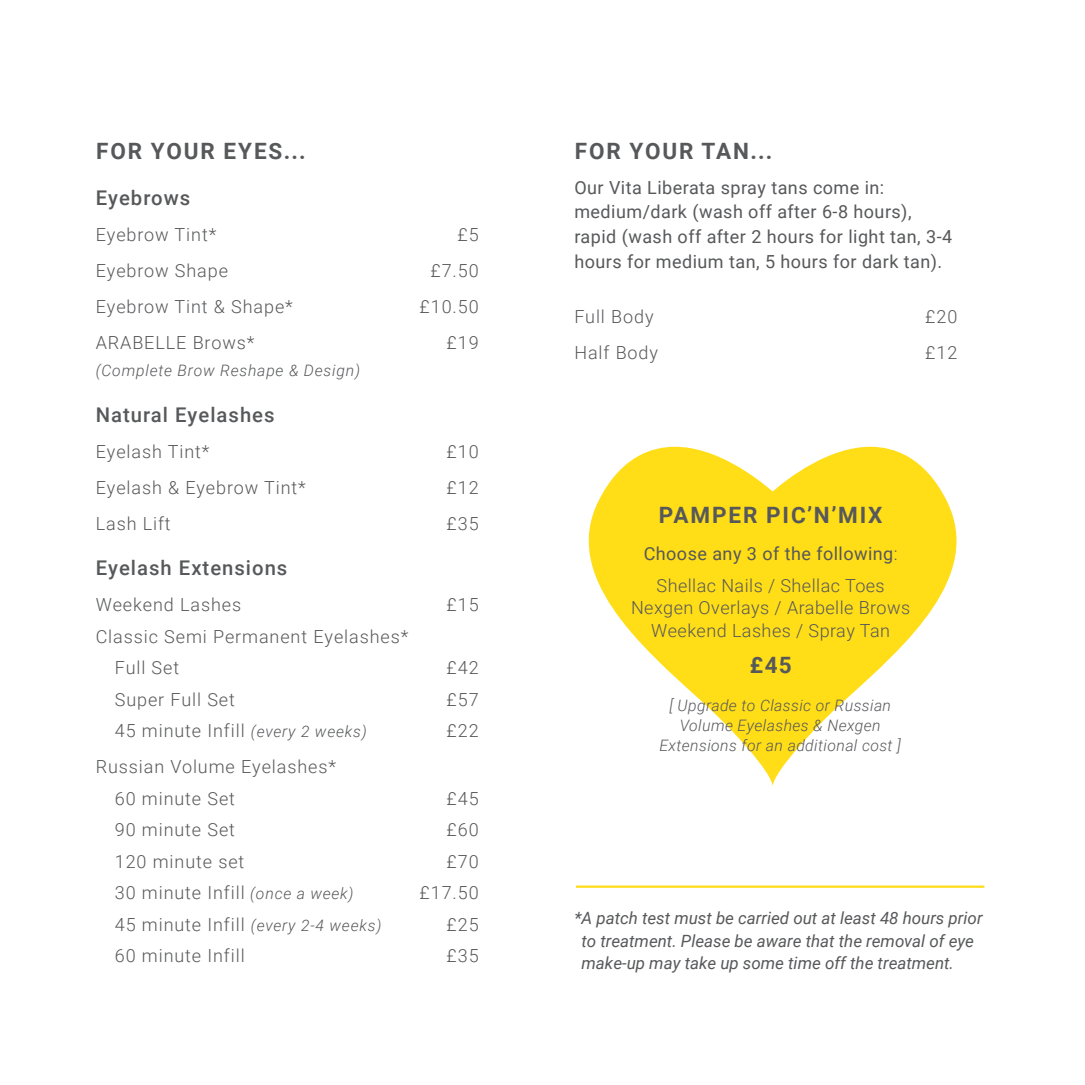
<style>
.page{position:relative;width:1085px;height:1085px;background:#fff}
.page>*{position:absolute;margin:0;border:0;box-sizing:border-box;transform-origin:0 0}
.t1{font:700 22.5px "Roboto";letter-spacing:.085em;color:#57585a}
.t2{font:500 20.25px "Roboto";letter-spacing:.05em;color:#57585a}
.t3{font:300 18px "Roboto";letter-spacing:.05em;color:#57585a}
.t4{font:18px/24.8px "Roboto";letter-spacing:.025em;color:#57585a}
.t5{font:300 18px/22.5px "Roboto";letter-spacing:.025em;color:#57585a;text-align:center}
.t6{font:italic 16.88px/22.5px "Roboto";color:#57585a}
.t7{font:italic 300 15.75px/20.2px "Roboto";letter-spacing:.025em;color:#57585a;text-align:center}
.t8{font:italic 300 15.75px "Roboto";letter-spacing:.05em;color:#57585a}
.s1{font-style:italic;font-size:15.75px}
.s2{font-style:normal;font-size:18px}
.s3{font-weight:300}
</style>
<div class="page">
<svg style="left:588px;top:446px;width:369px;height:340px;fill:#ffdd17"></svg>
<hr style="left:576px;top:885px;width:408px;height:2px;background:#ffdd17">
<p class="t1" style="left:96px;top:135px;width:211px">FOR YOUR EYES...</p>
<p class="t2" style="left:96px;top:183px;width:96px">Eyebrows</p>
<p class="t3" style="left:96px;top:222px;width:122px">Eyebrow Tint*</p>
<p class="t3" style="left:457px;top:222px;width:23px">£5</p>
<p class="t3" style="left:96px;top:258px;width:134px">Eyebrow Shape</p>
<p class="t3" style="left:430px;top:258px;width:50px">£7.50</p>
<p class="t3" style="left:96px;top:294px;width:198px">Eyebrow Tint &amp; Shape*</p>
<p class="t3" style="left:419px;top:294px;width:60px">£10.50</p>
<p class="t3" style="left:96px;top:330px;width:160px">ARABELLE Brows*</p>
<p class="t3" style="left:446px;top:330px;width:34px">£19</p>
<p class="t8" style="left:96px;top:359px;width:266px">(Complete Brow Reshape &amp; Design)</p>
<p class="t2" style="left:96px;top:400px;width:180px">Natural Eyelashes</p>
<p class="t3" style="left:96px;top:438px;width:115px">Eyelash Tint*</p>
<p class="t3" style="left:446px;top:438px;width:34px">£10</p>
<p class="t3" style="left:96px;top:474px;width:212px">Eyelash &amp; Eyebrow Tint*</p>
<p class="t3" style="left:446px;top:474px;width:34px">£12</p>
<p class="t3" style="left:96px;top:510px;width:76px">Lash Lift</p>
<p class="t3" style="left:446px;top:510px;width:34px">£35</p>
<p class="t2" style="left:96px;top:553px;width:193px">Eyelash Extensions</p>
<p class="t3" style="left:96px;top:592px;width:147px">Weekend Lashes</p>
<p class="t3" style="left:446px;top:592px;width:34px">£15</p>
<p class="t3" style="left:96px;top:623px;width:314px">Classic Semi Permanent Eyelashes*</p>
<p class="t3" style="left:115px;top:655px;width:66px">Full Set</p>
<p class="t3" style="left:446px;top:655px;width:34px">£42</p>
<p class="t3" style="left:115px;top:686px;width:121px">Super Full Set</p>
<p class="t3" style="left:446px;top:686px;width:34px">£57</p>
<p class="t3" style="left:115px;top:718px;width:253px">45 minute Infill <span class="s1">(every 2 weeks)</span></p>
<p class="t3" style="left:446px;top:718px;width:34px">£22</p>
<p class="t3" style="left:96px;top:754px;width:242px">Russian Volume Eyelashes*</p>
<p class="t3" style="left:115px;top:785px;width:122px">60 minute Set</p>
<p class="t3" style="left:446px;top:785px;width:34px">£45</p>
<p class="t3" style="left:115px;top:817px;width:122px">90 minute Set</p>
<p class="t3" style="left:446px;top:817px;width:34px">£60</p>
<p class="t3" style="left:115px;top:848px;width:131px">120 minute set</p>
<p class="t3" style="left:446px;top:848px;width:34px">£70</p>
<p class="t3" style="left:115px;top:880px;width:240px">30 minute Infill <span class="s1">(once a week)</span></p>
<p class="t3" style="left:419px;top:880px;width:60px">£17.50</p>
<p class="t8" style="left:115px;top:914px;width:268px"><span class="s2">45 minute Infill</span> (every 2-4 weeks)</p>
<p class="t3" style="left:446px;top:911px;width:34px">£25</p>
<p class="t3" style="left:115px;top:943px;width:131px">60 minute Infill</p>
<p class="t3" style="left:446px;top:943px;width:34px">£35</p>
<p class="t1" style="left:574px;top:135px;width:199px">FOR YOUR TAN...</p>
<p class="t4" style="left:574px;top:174px;width:311px">Our Vita Liberata spray tans come in:</p>
<p class="t4" style="left:574px;top:199px;width:338px">medium/dark (wash off after 6-8 hours),</p>
<p class="t4" style="left:574px;top:223px;width:379px">rapid (wash off after 2 hours for light tan, 3-4 hours for medium tan, 5 hours for dark tan).</p>
<p class="t3" style="left:574px;top:304px;width:81px">Full Body</p>
<p class="t3" style="left:925px;top:304px;width:34px">£20</p>
<p class="t3" style="left:574px;top:340px;width:85px">Half Body</p>
<p class="t3" style="left:925px;top:340px;width:34px">£12</p>
<p class="t1" style="left:658px;top:499px;width:225px">PAMPER PIC’N’MIX</p>
<p class="t4" style="left:643px;top:540px;width:255px">Choose any 3 of the following<span class="s3">:</span></p>
<p class="t5" style="left:631px;top:573px;width:281px">Shellac Nails / Shellac Toes<br>Nexgen Overlays / Arabelle Brows<br>Weekend Lashes / Spray Tan</p>
<p class="t1" style="left:749px;top:649px;width:43px">£45</p>
<p class="t7" style="left:659px;top:694px;width:243px">[ Upgrade to Classic or Russian<br>Volume Eyelashes &amp; Nexgen<br>Extensions for an additional cost ]</p>
<p class="t6" style="left:581px;top:905px;width:402px;text-indent:-7px">*A patch test must be carried out at least 48 hours prior to treatment. Please be aware that the removal of eye make-up may take up some time off the treatment.</p>
</div>
